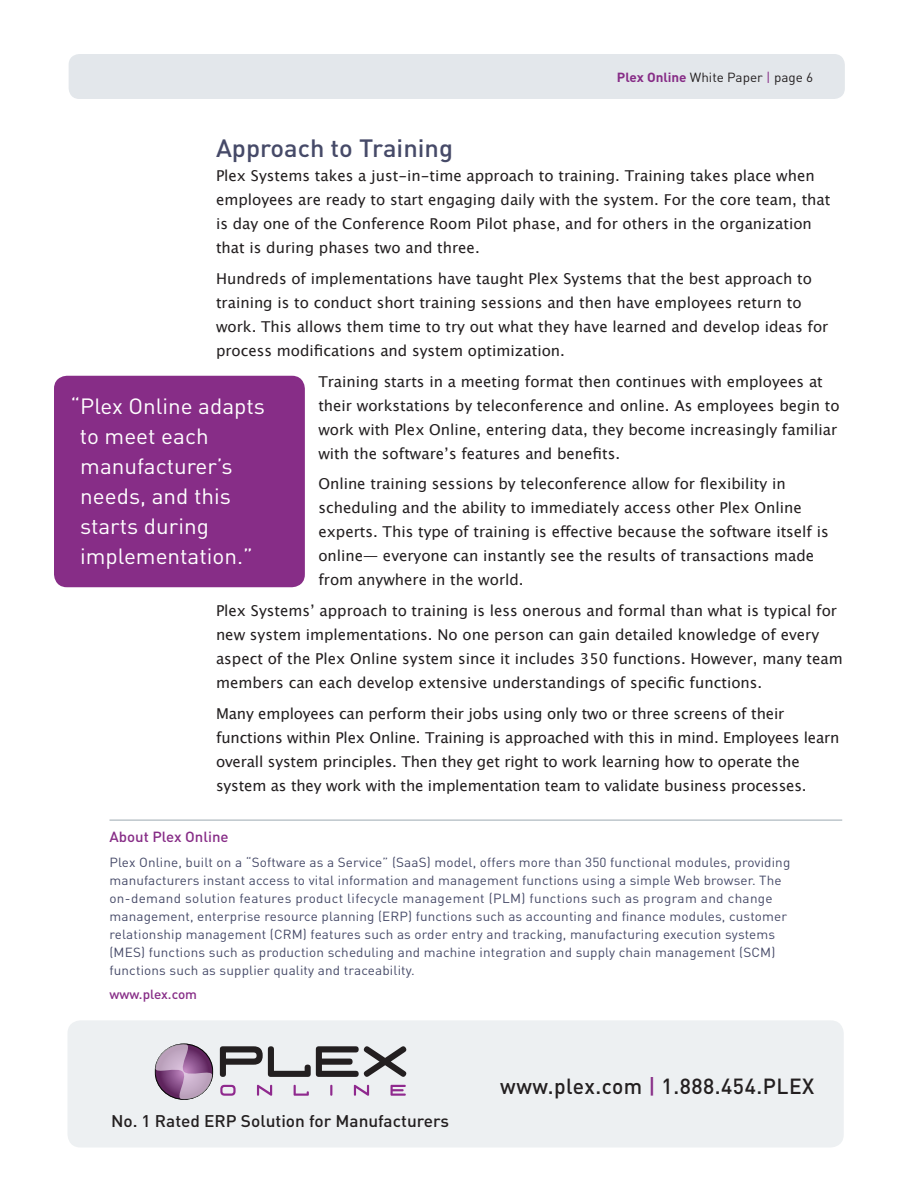
<style>
.page{position:relative;width:918px;height:1188px;background:#fff}
.page>*{position:absolute;margin:0;border:0;box-sizing:border-box;transform-origin:0 0}
.Heading_2{font:500 24.75px "DIN";color:#464a68}
.t1{font:21.9px/30px "DIN";color:#fff}
.t2{font:500 21.6px "DIN";letter-spacing:.025em;color:#231f20}
.t3{font:500 16.8px "DIN";color:#231f20}
.summarytext{font:15px/24px "Lucida Grande";color:#231f20}
.sidebar_heading{font:500 14.55px "DIN";color:#872d87}
.sidebar_text{font:13.05px/18px "DIN";letter-spacing:.01em;color:#464a68}
.t4{font:13.05px "DIN";color:#231f20}
.sidebar_text-2{font:500 13.05px "DIN";color:#872d87}
.s1{font-weight:700;color:#872d87}
.s2{color:#872d87}
</style>
<div class="page">
<hr style="left:110px;top:820px;width:732px;height:1px;background:#9ca9b1">
<div style="left:69px;top:54px;width:776px;height:45px;background:#e3e7eb;border-radius:11px"></div>
<div style="left:68px;top:1020px;width:776px;height:128px;background:#edf0f2;border-radius:13px"></div>
<svg style="left:155px;top:1044px;width:57px;height:55px"></svg>
<svg style="left:220px;top:1046px;width:186px;height:31px"></svg>
<svg style="left:220px;top:1085px;width:16px;height:11px"></svg>
<svg style="left:257px;top:1085px;width:15px;height:11px"></svg>
<svg style="left:294px;top:1085px;width:15px;height:11px"></svg>
<svg style="left:330px;top:1085px;width:2px;height:11px"></svg>
<svg style="left:354px;top:1085px;width:15px;height:11px"></svg>
<svg style="left:391px;top:1085px;width:15px;height:11px"></svg>
<div style="left:54px;top:376px;width:251px;height:211px;background:#872d87;border-radius:13px"></div>
<p class="t4" style="left:617px;top:69px;width:188px"><span class="s1">Plex Online</span> White Paper <span class="s2">|</span> page</p>
<p class="Heading_2" style="left:216px;top:132px;width:239px">Approach to Training</p>
<p class="summarytext" style="left:216px;top:164px;width:616px">Plex Systems takes a just-in-time approach to training. Training takes place when employees are ready to start engaging daily with the system. For the core team, that is day one of the Conference Room Pilot phase, and for others in the organization that is during phases two and three.</p>
<p class="summarytext" style="left:216px;top:267px;width:614px">Hundreds of implementations have taught Plex Systems that the best approach to training is to conduct short training sessions and then have employees return to work. This allows them time to try out what they have learned and develop ideas for process modifications and system optimization.</p>
<p class="summarytext" style="left:318px;top:370px;width:523px">Training starts in a meeting format then continues with employees at their workstations by teleconference and online. As employees begin to work with Plex Online, entering data, they become increasingly familiar with the software’s features and benefits.</p>
<p class="summarytext" style="left:318px;top:472px;width:512px">Online training sessions by teleconference allow for flexibility in scheduling and the ability to immediately access other Plex Online experts. This type of training is effective because the software itself is online— everyone can instantly see the results of transactions made from anywhere in the world.</p>
<p class="summarytext" style="left:216px;top:599px;width:628px">Plex Systems’ approach to training is less onerous and formal than what is typical for new system implementations. No one person can gain detailed knowledge of every aspect of the Plex Online system since it includes 350 functions. However, many team members can each develop extensive understandings of specific functions.</p>
<p class="summarytext" style="left:216px;top:702px;width:625px">Many employees can perform their jobs using only two or three screens of their functions within Plex Online. Training is approached with this in mind. Employees learn overall system principles. Then they get right to work learning how to operate the system as they work with the implementation team to validate business processes.</p>
<p class="t1" style="left:80px;top:391px;width:187px;text-indent:-9px">“Plex Online adapts to meet each manufacturer’s needs, and this starts during implementation.”</p>
<p class="sidebar_heading" style="left:110px;top:827px;width:121px">About Plex Online</p>
<p class="sidebar_text" style="left:110px;top:853px;width:682px">Plex Online, built on a “Software as a Service” (SaaS) model, offers more than 350 functional modules, providing manufacturers instant access to vital information and management functions using a simple Web browser. The on-demand solution features product lifecycle management (PLM) functions such as program and change management, enterprise resource planning (ERP) functions such as accounting and finance modules, customer relationship management (CRM) features such as order entry and tracking, manufacturing execution systems (MES) functions such as production scheduling and machine integration and supply chain management (SCM) functions such as supplier quality and traceability.</p>
<p class="sidebar_text-2" style="left:110px;top:986px;width:89px">www.plex.com</p>
<p class="t3" style="left:111px;top:1110px;width:340px">No. 1 Rated ERP Solution for Manufacturers</p>
<p class="t2" style="left:500px;top:1072px;width:316px">www.plex.com <span class="s2">|</span> 1.888.454.PLEX</p>
</div>
